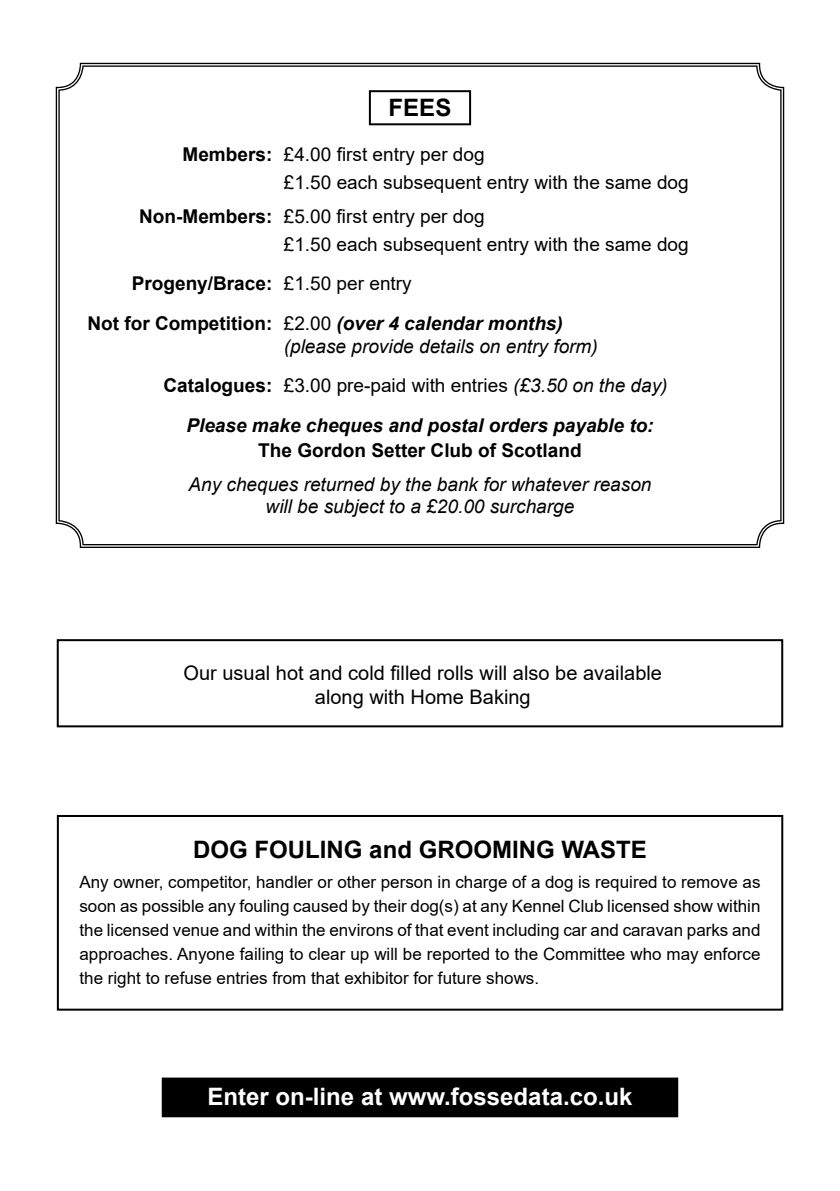
<style>
.page{position:relative;width:840px;height:1191px;background:#fff}
.page>*{position:absolute;margin:0;border:0;box-sizing:border-box;transform-origin:0 0}
.t1{font:700 24px "Arial";color:#fff}
.t2{font:700 24px "Arial";color:#000}
.t3{font:20px/24px "Arial";color:#000;text-align:center}
.t4{font:19px/28.2px "Arial";color:#000}
.t5{font:italic 19px/22.4px "Arial";color:#000;text-align:center}
.t6{font:700 19px/39.8px "Arial";color:#000}
.t7{font:italic 700 19px "Arial";color:#000}
.t8{font:17px/24px "Arial";color:#000;text-align:justify}
.s1{font-weight:700}
.s2{font-weight:400}
.s3{font-style:italic}
</style>
<div class="page">
<svg style="left:55px;top:62px;width:729px;height:486px"></svg>
<div style="left:162px;top:1078px;width:515px;height:38px;background:#000"></div>
<div style="left:162px;top:1077px;width:515px;height:40px;border:1px solid #000"></div>
<div style="left:57px;top:815px;width:725px;height:195px;border:2px solid #000"></div>
<div style="left:368px;top:90px;width:103px;height:35px;border:2px solid #000"></div>
<div style="left:57px;top:639px;width:725px;height:88px;border:2px solid #000"></div>
<h1 class="t2" style="left:388px;top:90px;width:64px">FEES</h1>
<p class="t4" style="left:283px;top:140px;width:406px;text-indent:-101px"><span class="s1">Members:</span> £4.00 first entry per dog<br>£1.50 each subsequent entry with the same dog</p>
<p class="t4" style="left:283px;top:202px;width:406px;text-indent:-144px"><span class="s1">Non-Members:</span> £5.00 first entry per dog<br>£1.50 each subsequent entry with the same dog</p>
<p class="t6" style="left:87px;top:264px;width:476px;text-indent:44px">Progeny/Brace: <span class="s2">£1.50 per entry<br></span>Not for Competition: <span class="s2">£2.00</span> <span class="s3">(over 4 calendar months)</span></p>
<p class="t5" style="left:283px;top:335px;width:315px">(please provide details on entry form)</p>
<p class="t4" style="left:163px;top:371px;width:505px"><span class="s1">Catalogues:</span> £3.00 pre-paid with entries <span class="s3">(£3.50 on the day)</span></p>
<p class="t7" style="left:186px;top:412px;width:468px">Please make cheques and postal orders payable to:</p>
<p class="t6" style="left:258px;top:430px;width:325px">The Gordon Setter Club of Scotland</p>
<p class="t5" style="left:188px;top:473px;width:464px">Any cheques returned by the bank for whatever reason will be subject to a £20.00 surcharge</p>
<p class="t3" style="left:183px;top:660px;width:479px">Our usual hot and cold filled rolls will also be available along with Home Baking</p>
<h1 class="t2" style="left:193px;top:832px;width:455px">DOG FOULING and GROOMING WASTE</h1>
<p class="t8" style="left:79px;top:869px;width:682px">Any owner, competitor, handler or other person in charge of a dog is required to remove as soon as possible any fouling caused by their dog(s) at any Kennel Club licensed show within the licensed venue and within the environs of that event including car and caravan parks and approaches. Anyone failing to clear up will be reported to the Committee who may enforce the right to refuse entries from that exhibitor for future shows.</p>
<h1 class="t1" style="left:207px;top:1079px;width:426px">Enter on-line at www.fossedata.co.uk</h1>
</div>
